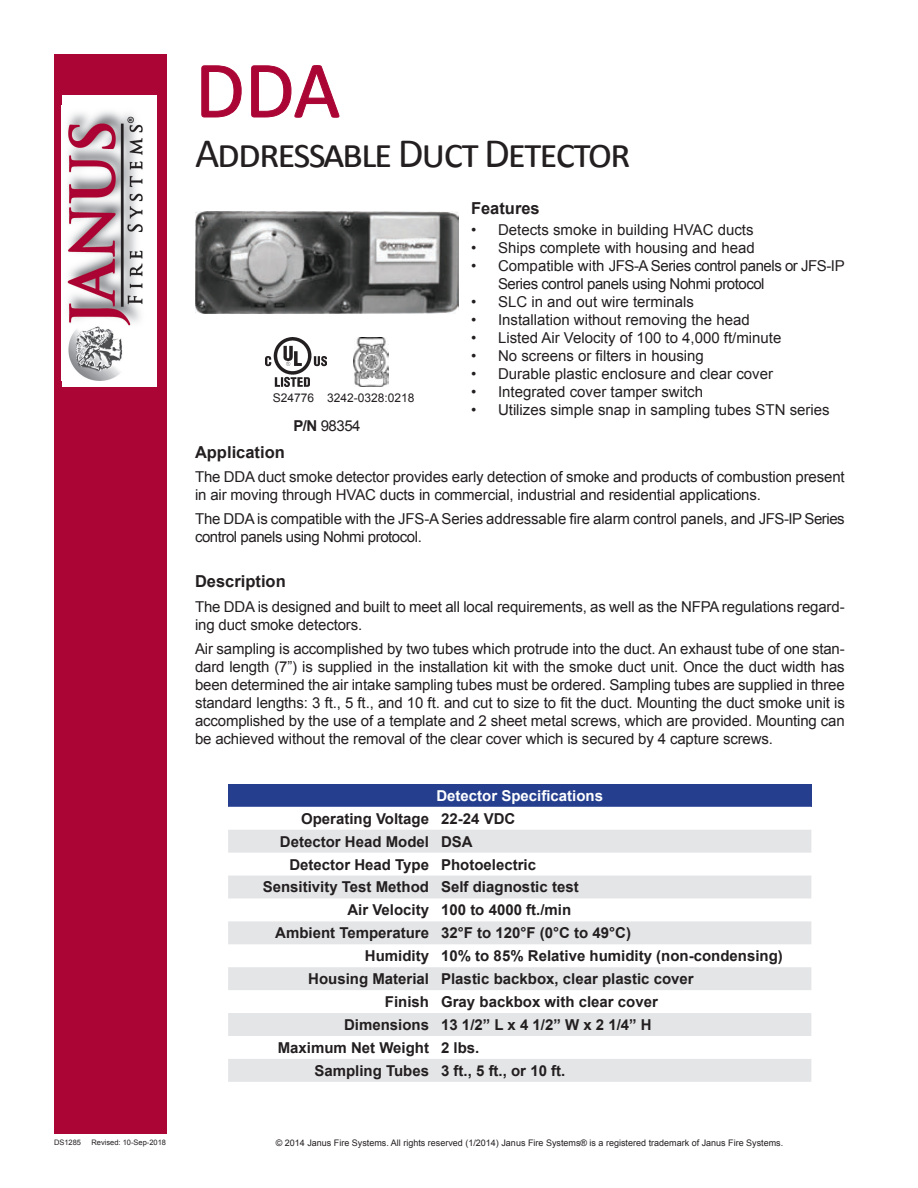
<style>
.page{position:relative;width:918px;height:1188px;background:#fff}
.page>*{position:absolute;margin:0;border:0;box-sizing:border-box;transform-origin:0 0}
.t1{font:81px "Calibri";color:#ab0535}
.t2{font:42px "Calibri";letter-spacing:-.05em;color:#231f20}
.t3{font:700 16.5px "Arial";color:#231f20}
.t4{font:15px/18px "Arial";letter-spacing:-.01em;color:#231f20}
.t5{font:700 15px/23px "Arial";color:#231f20}
.t6{font:15px/18px "Arial";letter-spacing:-.03em;color:#231f20}
.t7{font:700 15px "Arial";color:#fff}
.t8{font:12px "Arial";color:#231f20}
.t9{font:9px "Arial";color:#231f20}
.t10{font:7.5px "Arial";color:#231f20}
.s1{font-weight:700}
</style>
<div class="page">
<div style="left:54px;top:54px;width:112px;height:1080px;background:#ab0535"></div>
<div style="left:62px;top:95px;width:95px;height:292px;background:#fff"></div>
<img style="left:67px;top:111px;width:76px;height:269px">
<svg style="left:201px;top:65px;width:41px;height:53px"></svg>
<svg style="left:251px;top:65px;width:89px;height:53px"></svg>
<img style="left:195px;top:212px;width:264px;height:101px">
<img style="left:266px;top:338px;width:60px;height:48px">
<img style="left:353px;top:338px;width:35px;height:48px">
<div style="left:228px;top:784px;width:583px;height:23px;background:#253f8e"></div>
<svg style="left:228px;top:830px;width:583px;height:252px;fill:#e4e5e7"></svg>
<p class="t10" style="left:54px;top:1138px;width:29px">DS1285</p>
<p class="t10" style="left:92px;top:1138px;width:76px">Revised: 10-Sep-2018</p>
<h1 class="t1" style="left:195px;top:39px;width:147px">DDA</h1>
<h2 class="t2" style="left:195px;top:127px;width:437px">Addressable Duct Detector</h2>
<p class="t8" style="left:273px;top:389px;width:143px">S24776 3242-0328:0218</p>
<p class="t3" style="left:195px;top:441px;width:91px">Application</p>
<p class="t4" style="left:293px;top:417px;width:69px"><span class="s1">P/N</span> 98354</p>
<p class="t3" style="left:471px;top:197px;width:70px">Features</p>
<p class="t4" style="left:471px;top:221px;width:284px">• Detects smoke in building HVAC ducts</p>
<p class="t4" style="left:471px;top:239px;width:285px">• Ships complete with housing and head</p>
<p class="t6" style="left:498px;top:257px;width:348px;text-indent:-27px">• Compatible with JFS-A Series control panels or JFS-IP<br>Series control panels using Nohmi protocol</p>
<p class="t4" style="left:471px;top:293px;width:224px">• SLC in and out wire terminals</p>
<p class="t4" style="left:471px;top:311px;width:280px">• Installation without removing the head</p>
<p class="t4" style="left:471px;top:329px;width:312px">• Listed Air Velocity of 100 to 4,000 ft/minute</p>
<p class="t4" style="left:471px;top:347px;width:234px">• No screens or filters in housing</p>
<p class="t4" style="left:471px;top:365px;width:304px">• Durable plastic enclosure and clear cover</p>
<p class="t4" style="left:471px;top:383px;width:234px">• Integrated cover tamper switch</p>
<p class="t4" style="left:471px;top:401px;width:360px">• Utilizes simple snap in sampling tubes STN series</p>
<p class="t4" style="left:195px;top:468px;width:651px">The DDA duct smoke detector provides early detection of smoke and products of combustion present in air moving through HVAC ducts in commercial, industrial and residential applications.</p>
<p class="t4" style="left:195px;top:510px;width:651px">The DDA is compatible with the JFS-A Series addressable fire alarm control panels, and JFS-IP Series control panels using Nohmi protocol.</p>
<p class="t3" style="left:195px;top:570px;width:92px">Description</p>
<p class="t4" style="left:195px;top:598px;width:651px">The DDA is designed and built to meet all local requirements, as well as the NFPA regulations regard&shy;ing duct smoke detectors.</p>
<p class="t4" style="left:195px;top:640px;width:651px;text-align:justify">Air sampling is accomplished by two tubes which protrude into the duct. An exhaust tube of one stan&shy;dard length (7”) is supplied in the installation kit with the smoke duct unit. Once the duct width has been determined the air intake sampling tubes must be ordered. Sampling tubes are supplied in three standard lengths: 3 ft., 5 ft., and 10 ft. and cut to size to fit the duct. Mounting the duct smoke unit is accomplished by the use of a template and 2 sheet metal screws, which are provided. Mounting can be achieved without the removal of the clear cover which is secured by 4 capture screws.</p>
<p class="t7" style="left:436px;top:786px;width:168px">Detector Specifications</p>
<p class="t5" style="left:280px;top:807px;width:237px;text-indent:21px">Operating Voltage 22-24 VDC<br>Detector Head Model DSA</p>
<p class="t5" style="left:289px;top:853px;width:248px">Detector Head Type Photoelectric</p>
<p class="t5" style="left:263px;top:876px;width:317px">Sensitivity Test Method Self diagnostic test</p>
<p class="t5" style="left:347px;top:899px;width:225px">Air Velocity 100 to 4000 ft./min</p>
<p class="t5" style="left:275px;top:922px;width:357px">Ambient Temperature 32°F to 120°F (0°C to 49°C)</p>
<p class="t5" style="left:365px;top:945px;width:419px">Humidity 10% to 85% Relative humidity (non-condensing)</p>
<p class="t5" style="left:308px;top:968px;width:387px">Housing Material Plastic backbox, clear plastic cover</p>
<p class="t5" style="left:385px;top:991px;width:274px">Finish Gray backbox with clear cover</p>
<p class="t5" style="left:344px;top:1014px;width:309px">Dimensions 13 1/2” L x 4 1/2” W x 2 1/4” H</p>
<p class="t5" style="left:278px;top:1037px;width:203px">Maximum Net Weight 2 lbs.</p>
<p class="t5" style="left:314px;top:1060px;width:252px">Sampling Tubes 3 ft., 5 ft., or 10 ft.</p>
<p class="t9" style="left:276px;top:1137px;width:509px">© 2014 Janus Fire Systems. All rights reserved (1/2014) Janus Fire Systems® is a registered trademark of Janus Fire Systems.</p>
</div>
